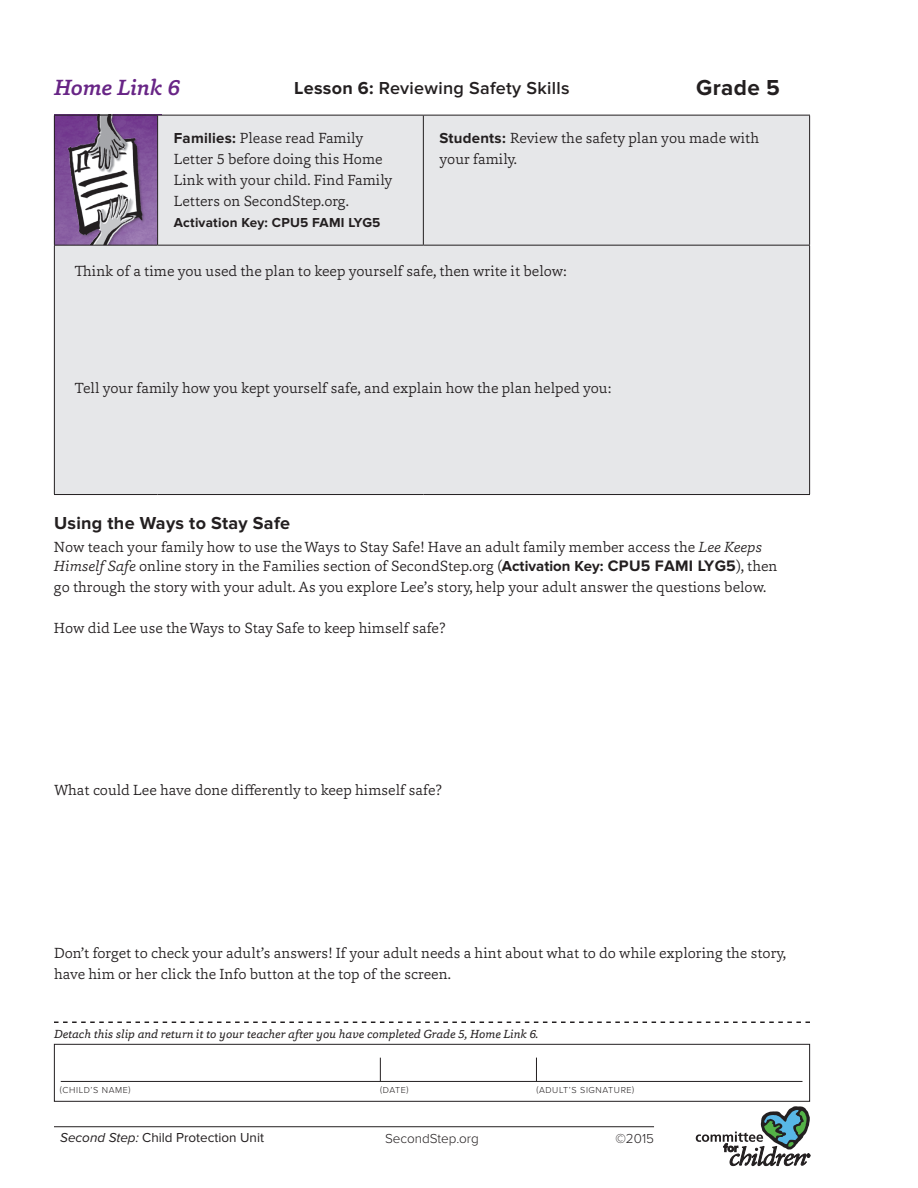
<style>
.page{position:relative;width:918px;height:1188px;background:#fff}
.page>*{position:absolute;margin:0;border:0;box-sizing:border-box;transform-origin:0 0}
.t1{font:italic 500 22.5px "Capita";letter-spacing:-.01em;color:#682586}
.t2{font:700 22.5px "Proxima Nova";letter-spacing:.015em;color:#231f20}
.t3{font:600 18px "Proxima Nova";letter-spacing:.015em;color:#231f20}
.t4{font:700 18px "Proxima Nova";letter-spacing:.015em;color:#231f20}
.t5{font:300 15px/21px "Capita";color:#231f20}
.t6{font:13.5px "Proxima Nova";color:#231f20}
.t7{font:700 13.5px "Proxima Nova";letter-spacing:.015em;color:#231f20}
.t8{font:300 13.5px "Proxima Nova";color:#231f20}
.t9{font:italic 12px "Capita";color:#231f20}
.t10{font:300 9px "Proxima Nova";letter-spacing:.065em;color:#231f20}
.s1{font-weight:700}
.s2{font-family:"Proxima Nova";font-weight:700}
.s3{font-style:italic}
.s4{font-family:"Proxima Nova";font-weight:700;font-size:15.75px}
</style>
<div class="page">
<hr style="left:54px;top:1126px;width:600px;height:1px;background:#231f20">
<svg style="left:696px;top:1106px;width:114px;height:60px"></svg>
<svg style="left:54px;top:1022px;width:756px;height:1px"></svg>
<div style="left:54px;top:1044px;width:756px;height:58px;border:1px solid #231f20"></div>
<hr style="left:61px;top:1081px;width:741px;height:1px;background:#231f20">
<svg style="left:380px;top:1058px;width:1px;height:23px"></svg>
<svg style="left:536px;top:1058px;width:1px;height:23px"></svg>
<div style="left:55px;top:116px;width:754px;height:378px;background:#e6e7e9"></div>
<hr style="left:809px;top:246px;width:1px;height:248px;background:#231f20">
<hr style="left:158px;top:115px;width:265px;height:1px;background:#231f20">
<hr style="left:423px;top:115px;width:387px;height:1px;background:#231f20">
<hr style="left:423px;top:116px;width:1px;height:129px;background:#231f20">
<hr style="left:809px;top:116px;width:1px;height:129px;background:#231f20">
<hr style="left:54px;top:246px;width:1px;height:248px;background:#231f20">
<hr style="left:54px;top:494px;width:104px;height:1px;background:#231f20">
<hr style="left:158px;top:494px;width:265px;height:1px;background:#231f20">
<hr style="left:423px;top:494px;width:387px;height:1px;background:#231f20">
<hr style="left:54px;top:115px;width:104px;height:1px;background:#231f20">
<hr style="left:54px;top:116px;width:1px;height:129px;background:#231f20">
<hr style="left:157px;top:116px;width:1px;height:129px;background:#231f20">
<hr style="left:54px;top:245px;width:104px;height:1px;background:#231f20">
<hr style="left:158px;top:245px;width:265px;height:1px;background:#231f20">
<hr style="left:423px;top:245px;width:387px;height:1px;background:#231f20">
<h1 class="t1" style="left:54px;top:72px;width:128px">Home Link 6</h1>
<p class="t3" style="left:294px;top:78px;width:277px"><span class="s1">Lesson 6:</span> Reviewing Safety Skills</p>
<h1 class="t2" style="left:696px;top:74px;width:85px">Grade 5</h1>
<p class="t5" style="left:174px;top:127px;width:220px"><span class="s2">Families:</span> Please read Family<br>Letter 5 before doing this Home<br>Link with your child. Find Family<br>Letters on SecondStep.org.</p>
<p class="t7" style="left:174px;top:215px;width:208px">Activation Key: CPU5 FAMI LYG5</p>
<p class="t5" style="left:440px;top:127px;width:321px"><span class="s2">Students:</span> Review the safety plan you made with your family.</p>
<p class="t5" style="left:75px;top:260px;width:494px">Think of a time you used the plan to keep yourself safe, then write it below:</p>
<p class="t5" style="left:75px;top:377px;width:538px">Tell your family how you kept yourself safe, and explain how the plan helped you:</p>
<p class="t4" style="left:54px;top:513px;width:238px">Using the Ways to Stay Safe</p>
<p class="t5" style="left:54px;top:537px;width:725px;line-height:19.5px">Now teach your family how to use the Ways to Stay Safe! Have an adult family member access the <span class="s3">Lee Keeps<br>Himself Safe</span> online story in the Families section of SecondStep.org (<span class="s2">Activation Key:</span> <span class="s4">CPU5 FAMI LYG5</span>), then</p>
<p class="t5" style="left:54px;top:576px;width:714px">go through the story with your adult. As you explore Lee’s story, help your adult answer the questions below.</p>
<p class="t5" style="left:54px;top:617px;width:393px">How did Lee use the Ways to Stay Safe to keep himself safe?</p>
<p class="t5" style="left:54px;top:779px;width:389px">What could Lee have done differently to keep himself safe?</p>
<p class="t5" style="left:54px;top:943px;width:734px">Don’t forget to check your adult’s answers! If your adult needs a hint about what to do while exploring the story, have him or her click the Info button at the top of the screen.</p>
<p class="t9" style="left:54px;top:1026px;width:486px">Detach this slip and return it to your teacher after you have completed Grade 5, Home Link 6.</p>
<p class="t10" style="left:60px;top:1085px;width:72px">(CHILD’S NAME)</p>
<p class="t10" style="left:380px;top:1085px;width:30px">(DATE)</p>
<p class="t10" style="left:536px;top:1085px;width:99px">(ADULT’S SIGNATURE)</p>
<p class="t6" style="left:60px;top:1130px;width:205px"><span class="s3">Second Step:</span> Child Protection Unit</p>
<p class="t8" style="left:385px;top:1131px;width:95px">SecondStep.org</p>
<p class="t8" style="left:615px;top:1131px;width:40px">©2015</p>
</div>
